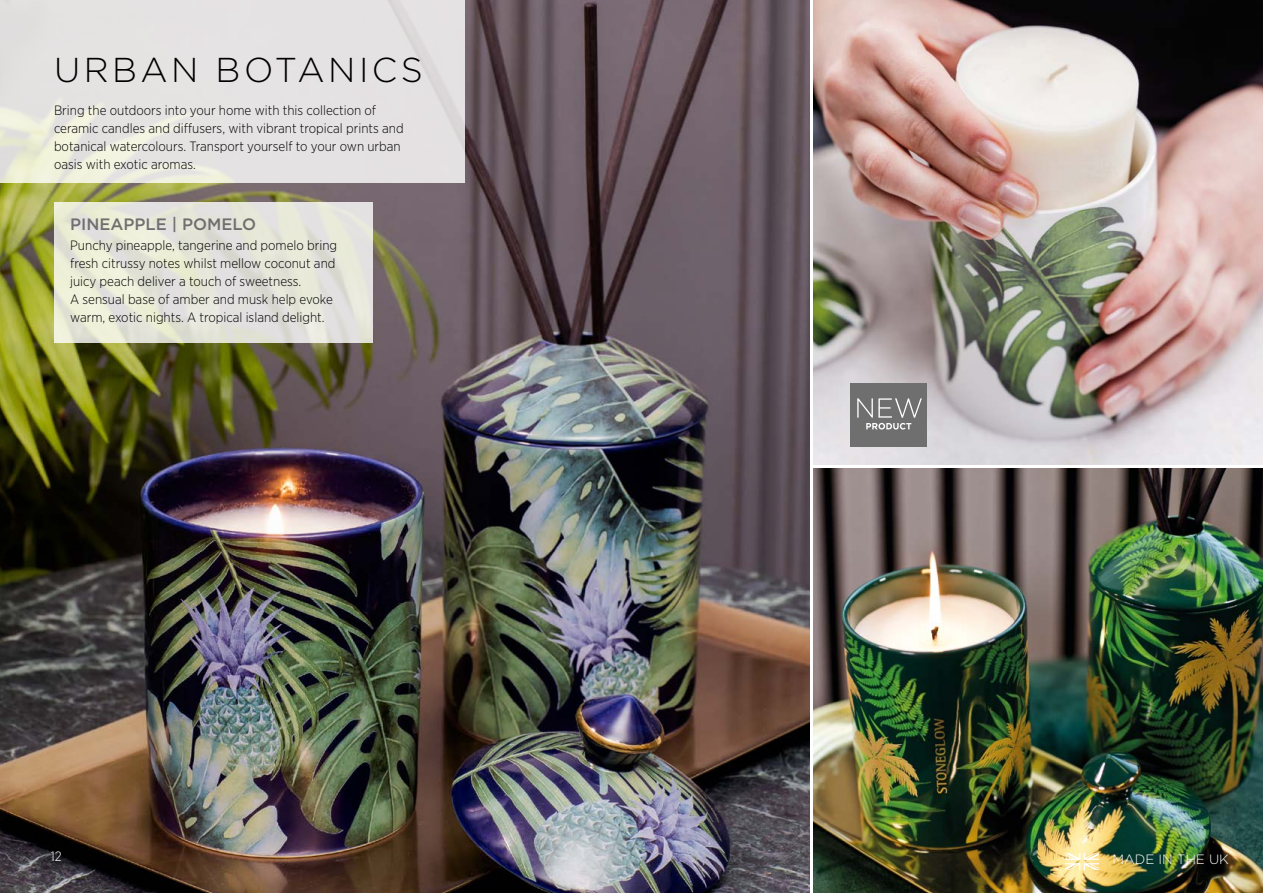
<style>
.page{position:relative;width:1263px;height:893px;background:#fff}
.page>*{position:absolute;margin:0;border:0;box-sizing:border-box;transform-origin:0 0}
.t1{font:300 34.5px "Gotham";letter-spacing:.1em;color:#000}
.t2{font:500 16.5px "Gotham";color:#706f6f}
.t3{font:300 13.5px/18px "Gotham Narrow";color:#000}
.t4{font:300 13.5px "Gotham";color:#fff}
.t5{font:300 13.5px "Gotham Narrow";color:#fff}
</style>
<div class="page">
<img style="left:0;top:0;width:809px;height:893px">
<img style="left:813px;top:0;width:450px;height:465px">
<img style="left:813px;top:469px;width:450px;height:424px">
<svg style="left:0;top:0;width:464px;height:183px;background:#e5e2e1"></svg>
<div style="left:54px;top:202px;width:318px;height:141px;background:linear-gradient(to right,#e8e9d7,#e2e1dc)"></div>
<div style="left:850px;top:383px;width:77px;height:63px;background:#706f6f"></div>
<svg style="left:857px;top:398px;width:65px;height:32px"></svg>
<hr style="left:1262px;top:0;width:1px;height:173px;background:#fff">
<svg style="left:1065px;top:853px;width:34px;height:17px"></svg>
<h1 class="t1" style="left:54px;top:48px;width:370px">URBAN BOTANICS</h1>
<p class="t3" style="left:54px;top:100px;width:351px">Bring the outdoors into your home with this collection of ceramic candles and diffusers, with vibrant tropical prints and botanical watercolours. Transport yourself to your own urban oasis with exotic aromas.</p>
<p class="t2" style="left:70px;top:213px;width:188px">PINEAPPLE | POMELO</p>
<p class="t3" style="left:70px;top:236px;width:269px">Punchy pineapple, tangerine and pomelo bring fresh citrussy notes whilst mellow coconut and juicy peach deliver a touch of sweetness.<br>A sensual base of amber and musk help evoke warm, exotic nights. A tropical island delight.</p>
<p class="t5" style="left:51px;top:848px;width:12px">12</p>
<p class="t4" style="left:1112px;top:850px;width:118px">MADE IN THE UK</p>
</div>
